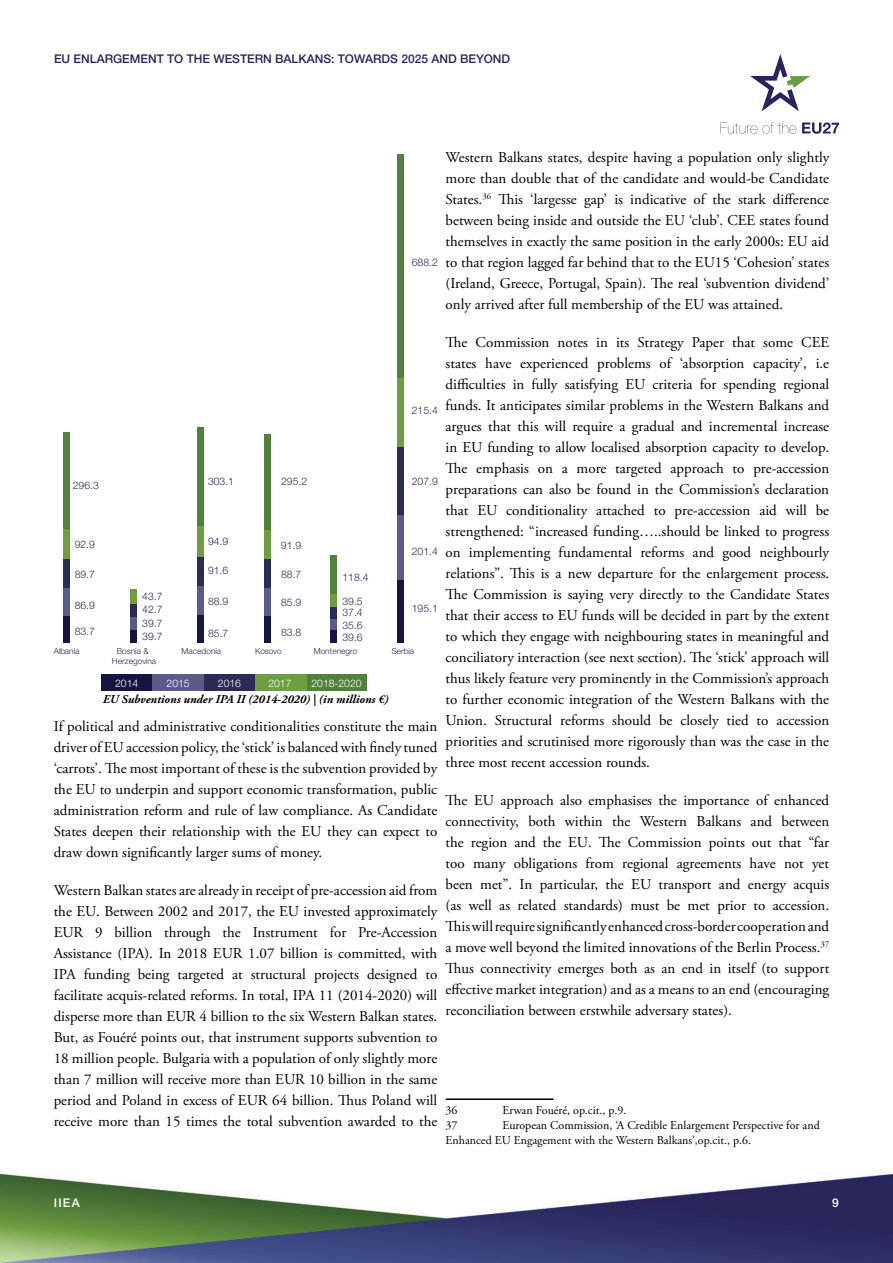
<style>
.page{position:relative;width:893px;height:1263px;background:#fff}
.page>*{position:absolute;margin:0;border:0;box-sizing:border-box;transform-origin:0 0}
.t1{font:15px/21px "Adobe Garamond Pro";color:#000;text-align:justify}
.t2{font:12px/15px "Adobe Garamond Pro";color:#000}
.t3{font:500 12px "Helvetica Neue LT Std";color:#29245c}
.t4{font:italic 700 12px "Adobe Garamond Pro";color:#000}
.t5{font:500 12px "Helvetica Neue LT Std";color:#fff}
.t6{font:300 10.35px "Helvetica Neue LT Std";color:#2b2b57}
.t7{font:300 10.35px "Helvetica Neue LT Std";color:#fff}
.t8{font:300 8.25px "Helvetica Neue LT Std";color:#28265c}
</style>
<div class="page">
<img style="left:0;top:1174px;width:893px;height:89px">
<svg style="left:750px;top:54px;width:60px;height:57px"></svg>
<svg style="left:720px;top:122px;width:76px;height:12px"></svg>
<svg style="left:802px;top:122px;width:37px;height:12px"></svg>
<hr style="left:446px;top:1098px;width:108px;height:2px;background:#000">
<div style="left:63px;top:616px;width:6px;height:27px;background:#161441"></div>
<div style="left:101px;top:674px;width:51px;height:17px;background:#161441"></div>
<div style="left:152px;top:674px;width:52px;height:17px;background:#5b5a8d"></div>
<div style="left:204px;top:674px;width:51px;height:17px;background:#2b2b57"></div>
<div style="left:255px;top:674px;width:52px;height:17px;background:#6d9e40"></div>
<div style="left:307px;top:674px;width:59px;height:17px;background:#51813b"></div>
<div style="left:63px;top:588px;width:6px;height:28px;background:#5b5a8d"></div>
<div style="left:63px;top:558px;width:6px;height:30px;background:#2b2b57"></div>
<div style="left:63px;top:528px;width:6px;height:30px;background:#6d9e40"></div>
<div style="left:63px;top:432px;width:6px;height:96px;background:#51813b"></div>
<div style="left:130px;top:630px;width:6px;height:13px;background:#161441"></div>
<div style="left:130px;top:617px;width:6px;height:13px;background:#5b5a8d"></div>
<div style="left:130px;top:603px;width:6px;height:14px;background:#2b2b57"></div>
<div style="left:130px;top:589px;width:6px;height:14px;background:#6d9e40"></div>
<div style="left:197px;top:615px;width:6px;height:28px;background:#161441"></div>
<div style="left:197px;top:586px;width:6px;height:29px;background:#5b5a8d"></div>
<div style="left:197px;top:557px;width:6px;height:29px;background:#2b2b57"></div>
<div style="left:197px;top:526px;width:6px;height:31px;background:#6d9e40"></div>
<div style="left:197px;top:428px;width:6px;height:98px;background:#51813b"></div>
<div style="left:264px;top:616px;width:6px;height:27px;background:#161441"></div>
<div style="left:264px;top:588px;width:6px;height:28px;background:#5b5a8d"></div>
<div style="left:264px;top:559px;width:6px;height:29px;background:#2b2b57"></div>
<div style="left:264px;top:529px;width:6px;height:30px;background:#6d9e40"></div>
<div style="left:264px;top:434px;width:6px;height:95px;background:#51813b"></div>
<div style="left:398px;top:580px;width:6px;height:63px;background:#161441"></div>
<div style="left:398px;top:514px;width:6px;height:66px;background:#5b5a8d"></div>
<div style="left:398px;top:447px;width:6px;height:67px;background:#2b2b57"></div>
<div style="left:398px;top:377px;width:6px;height:70px;background:#6d9e40"></div>
<div style="left:398px;top:154px;width:6px;height:223px;background:#51813b"></div>
<div style="left:331px;top:630px;width:6px;height:13px;background:#161441"></div>
<div style="left:331px;top:618px;width:6px;height:12px;background:#5b5a8d"></div>
<div style="left:331px;top:606px;width:6px;height:12px;background:#2b2b57"></div>
<div style="left:331px;top:594px;width:6px;height:12px;background:#6d9e40"></div>
<div style="left:331px;top:555px;width:6px;height:39px;background:#51813b"></div>
<p class="t3" style="left:54px;top:51px;width:458px">EU ENLARGEMENT TO THE WESTERN BALKANS: TOWARDS 2025 AND BEYOND</p>
<p class="t1" style="left:446px;top:148px;width:385px">Western Balkans states, despite having a population only slightly more than double that of the candidate and would-be Candidate States.<sup>36</sup> This ‘largesse gap’ is indicative of the stark difference between being inside and outside the EU ‘club’. CEE states found themselves in exactly the same position in the early 2000s: EU aid to that region lagged far behind that to the EU15 ‘Cohesion’ states (Ireland, Greece, Portugal, Spain). The real ‘subvention dividend’ only arrived after full membership of the EU was attained.</p>
<p class="t1" style="left:446px;top:333px;width:385px">The Commission notes in its Strategy Paper that some CEE states have experienced problems of ‘absorption capacity’, i.e difficulties in fully satisfying EU criteria for spending regional funds. It anticipates similar problems in the Western Balkans and argues that this will require a gradual and incremental increase in EU funding to allow localised absorption capacity to develop.<br>The emphasis on a more targeted approach to pre-accession preparations can also be found in the Commission’s declaration that EU conditionality attached to pre-accession aid will be strengthened: “increased funding…..should be linked to progress on implementing fundamental reforms and good neighbourly relations”. This is a new departure for the enlargement process.<br>The Commission is saying very directly to the Candidate States that their access to EU funds will be decided in part by the extent to which they engage with neighbouring states in meaningful and conciliatory interaction (see next section). The ‘stick’ approach will thus likely feature very prominently in the Commission’s approach to further economic integration of the Western Balkans with the Union. Structural reforms should be closely tied to accession priorities and scrutinised more rigorously than was the case in the three most recent accession rounds.</p>
<p class="t1" style="left:446px;top:791px;width:385px">The EU approach also emphasises the importance of enhanced connectivity, both within the Western Balkans and between the region and the EU. The Commission points out that “far too many obligations from regional agreements have not yet been met”. In particular, the EU transport and energy acquis (as well as related standards) must be met prior to accession.<br>This will require significantly enhanced cross-border cooperation and a move well beyond the limited innovations of the Berlin Process.<sup>37<br></sup>Thus connectivity emerges both as an end in itself (to support effective market integration) and as a means to an end (encouraging reconciliation between erstwhile adversary states).</p>
<p class="t6" style="left:412px;top:256px;width:28px">688.2</p>
<p class="t6" style="left:412px;top:404px;width:28px">215.4</p>
<p class="t6" style="left:281px;top:475px;width:28px">295.2</p>
<p class="t6" style="left:208px;top:475px;width:28px">303.1</p>
<p class="t6" style="left:412px;top:475px;width:28px">207.9</p>
<p class="t6" style="left:73px;top:479px;width:28px">296.3</p>
<p class="t6" style="left:208px;top:535px;width:22px">94.9</p>
<p class="t6" style="left:75px;top:538px;width:22px">92.9</p>
<p class="t6" style="left:281px;top:539px;width:22px">91.9</p>
<p class="t6" style="left:412px;top:545px;width:28px">201.4</p>
<p class="t6" style="left:208px;top:564px;width:22px">91.6</p>
<p class="t6" style="left:281px;top:568px;width:22px">88.7</p>
<p class="t6" style="left:75px;top:568px;width:22px">89.7</p>
<p class="t6" style="left:342px;top:571px;width:28px">118.4</p>
<p class="t6" style="left:142px;top:590px;width:22px">43.7</p>
<p class="t6" style="left:208px;top:595px;width:22px">88.9</p>
<p class="t6" style="left:342px;top:595px;width:22px">39.5</p>
<p class="t6" style="left:281px;top:596px;width:22px">85.9</p>
<p class="t6" style="left:75px;top:599px;width:22px">86.9</p>
<p class="t6" style="left:412px;top:602px;width:28px">195.1</p>
<p class="t6" style="left:142px;top:603px;width:22px">42.7</p>
<p class="t6" style="left:342px;top:606px;width:22px">37.4</p>
<p class="t6" style="left:142px;top:617px;width:22px">39.7</p>
<p class="t6" style="left:342px;top:619px;width:22px">35.6</p>
<p class="t6" style="left:75px;top:625px;width:22px">83.7</p>
<p class="t6" style="left:281px;top:626px;width:22px">83.8</p>
<p class="t6" style="left:208px;top:627px;width:22px">85.7</p>
<p class="t6" style="left:142px;top:630px;width:22px">39.7</p>
<p class="t6" style="left:342px;top:631px;width:22px">39.6</p>
<p class="t8" style="left:54px;top:646px;width:27px">Albania</p>
<p class="t8" style="left:181px;top:646px;width:41px">Macedonia</p>
<p class="t8" style="left:314px;top:646px;width:45px">Montenegro</p>
<p class="t8" style="left:392px;top:646px;width:24px">Serbia</p>
<p class="t7" style="left:115px;top:677px;width:25px">2014</p>
<p class="t7" style="left:167px;top:677px;width:25px">2015</p>
<p class="t7" style="left:218px;top:677px;width:25px">2016</p>
<p class="t7" style="left:268px;top:677px;width:25px">2017</p>
<p class="t7" style="left:311px;top:677px;width:52px">2018-2020</p>
<p class="t8" style="left:117px;top:646px;width:33px">Bosnia &amp;</p>
<p class="t8" style="left:255px;top:646px;width:28px">Kosovo</p>
<p class="t8" style="left:112px;top:656px;width:46px">Herzegovina</p>
<p class="t4" style="left:103px;top:692px;width:287px">EU Subventions under IPA II (2014-2020) | (in millions €)</p>
<p class="t1" style="left:54px;top:716px;width:385px">If political and administrative conditionalities constitute the main driver of EU accession policy, the ‘stick’ is balanced with finely tuned ‘carrots’. The most important of these is the subvention provided by the EU to underpin and support economic transformation, public administration reform and rule of law compliance. As Candidate States deepen their relationship with the EU they can expect to draw down significantly larger sums of money.</p>
<p class="t1" style="left:54px;top:880px;width:385px">Western Balkan states are already in receipt of pre-accession aid from the EU. Between 2002 and 2017, the EU invested approximately EUR 9 billion through the Instrument for Pre-Accession Assistance (IPA). In 2018 EUR 1.07 billion is committed, with IPA funding being targeted at structural projects designed to facilitate acquis-related reforms. In total, IPA 11 (2014-2020) will disperse more than EUR 4 billion to the six Western Balkan states.<br>But, as Fouéré points out, that instrument supports subvention to 18 million people. Bulgaria with a population of only slightly more than 7 million will receive more than EUR 10 billion in the same period and Poland in excess of EUR 64 billion. Thus Poland will receive more than 15 times the total subvention awarded to the</p>
<p class="t2" style="left:446px;top:1103px;width:13px">36</p>
<p class="t2" style="left:503px;top:1103px;width:125px">Erwan Fouéré, op.cit., p.9.</p>
<p class="t2" style="left:446px;top:1118px;width:13px">37</p>
<p class="t2" style="left:446px;top:1118px;width:376px;text-indent:57px">European Commission, ‘A Credible Enlargement Perspective for and<br>Enhanced EU Engagement with the Western Balkans’,op.cit., p.6.</p>
<p class="t5" style="left:54px;top:1196px;width:27px">IIEA</p>
<p class="t5" style="left:832px;top:1196px;width:8px">9</p>
</div>
